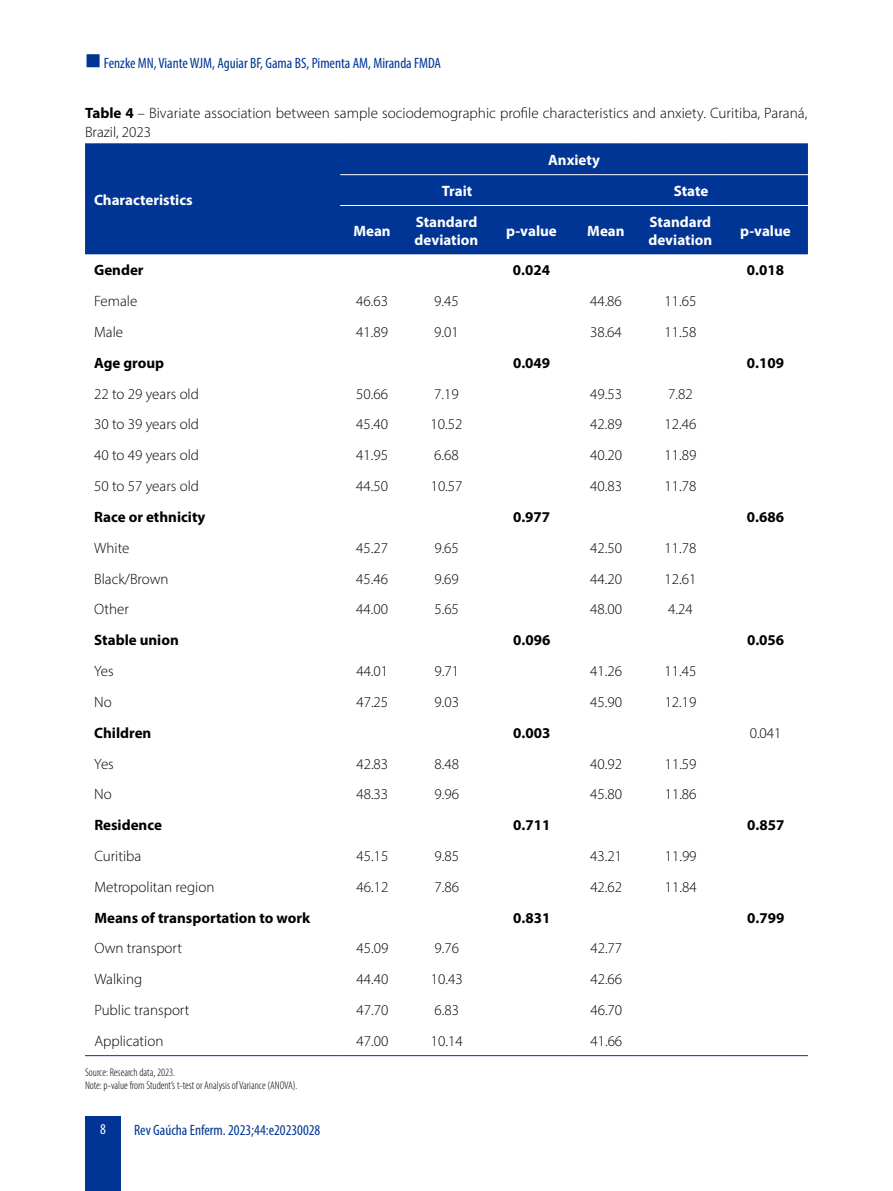
<style>
.page{position:relative;width:893px;height:1191px;background:#fff}
.page>*{position:absolute;margin:0;border:0;box-sizing:border-box;transform-origin:0 0}
.t1{font:300 15px/19.5px "Myriad Pro";color:#000}
.t2{font:700 15px "Myriad Pro";color:#000}
.t3{font:condensed 15px "Myriad Pro";color:#003595}
.t4{font:700 15px/18px "Myriad Pro";color:#fff}
.t5{font:condensed 15px "Myriad Pro";color:#fff}
.t6{font:300 condensed 11.25px/13.5px "Myriad Pro";color:#000}
.s1{font-weight:700}
</style>
<div class="page">
<div style="left:85px;top:1116px;width:36px;height:75px;background:#003595"></div>
<div style="left:85px;top:144px;width:723px;height:110px;background:#003595"></div>
<hr style="left:85px;top:143px;width:255px;height:1px;background:#003595">
<hr style="left:340px;top:143px;width:64px;height:1px;background:#003595">
<hr style="left:404px;top:143px;width:85px;height:1px;background:#003595">
<hr style="left:489px;top:143px;width:85px;height:1px;background:#003595">
<hr style="left:574px;top:143px;width:64px;height:1px;background:#003595">
<hr style="left:638px;top:143px;width:85px;height:1px;background:#003595">
<hr style="left:723px;top:143px;width:85px;height:1px;background:#003595">
<hr style="left:85px;top:1055px;width:255px;height:1px;background:#003595">
<hr style="left:340px;top:1055px;width:64px;height:1px;background:#003595">
<hr style="left:404px;top:1055px;width:85px;height:1px;background:#003595">
<hr style="left:489px;top:1055px;width:85px;height:1px;background:#003595">
<hr style="left:574px;top:1055px;width:64px;height:1px;background:#003595">
<hr style="left:638px;top:1055px;width:85px;height:1px;background:#003595">
<hr style="left:723px;top:1055px;width:85px;height:1px;background:#003595">
<hr style="left:340px;top:174px;width:64px;height:1px;background:#fff">
<hr style="left:404px;top:174px;width:85px;height:1px;background:#fff">
<hr style="left:489px;top:174px;width:85px;height:1px;background:#fff">
<hr style="left:574px;top:174px;width:64px;height:1px;background:#fff">
<hr style="left:638px;top:174px;width:85px;height:1px;background:#fff">
<hr style="left:723px;top:174px;width:85px;height:1px;background:#fff">
<hr style="left:340px;top:205px;width:64px;height:1px;background:#fff">
<hr style="left:404px;top:205px;width:85px;height:1px;background:#fff">
<hr style="left:489px;top:205px;width:85px;height:1px;background:#fff">
<hr style="left:574px;top:205px;width:64px;height:1px;background:#fff">
<hr style="left:638px;top:205px;width:85px;height:1px;background:#fff">
<hr style="left:723px;top:205px;width:85px;height:1px;background:#fff">
<p class="t3" style="left:104px;top:54px;width:339px">Fenzke MN, Viante WJM, Aguiar BF, Gama BS, Pimenta AM, Miranda FMDA</p>
<p class="t1" style="left:85px;top:103px;width:724px"><span class="s1">Table 4</span> – Bivariate association between sample sociodemographic profile characteristics and anxiety. Curitiba, Paraná,<br>Brazil, 2023</p>
<p class="t4" style="left:94px;top:190px;width:100px">Characteristics</p>
<p class="t4" style="left:548px;top:150px;width:53px">Anxiety</p>
<p class="t4" style="left:442px;top:181px;width:32px">Trait</p>
<p class="t4" style="left:674px;top:181px;width:36px">State</p>
<p class="t4" style="left:353px;top:221px;width:39px">Mean</p>
<p class="t4" style="left:415px;top:212px;width:65px">Standard deviation</p>
<p class="t4" style="left:506px;top:221px;width:52px">p-value</p>
<p class="t4" style="left:587px;top:221px;width:39px">Mean</p>
<p class="t4" style="left:648px;top:212px;width:65px">Standard deviation</p>
<p class="t4" style="left:740px;top:221px;width:52px">p-value</p>
<p class="t2" style="left:94px;top:260px;width:51px">Gender</p>
<p class="t2" style="left:513px;top:260px;width:39px">0.024</p>
<p class="t2" style="left:747px;top:260px;width:39px">0.018</p>
<p class="t1" style="left:94px;top:291px;width:45px">Female</p>
<p class="t1" style="left:356px;top:291px;width:33px">46.63</p>
<p class="t1" style="left:434px;top:291px;width:26px">9.45</p>
<p class="t1" style="left:590px;top:291px;width:33px">44.86</p>
<p class="t1" style="left:664px;top:291px;width:33px">11.65</p>
<p class="t1" style="left:94px;top:322px;width:31px">Male</p>
<p class="t1" style="left:356px;top:322px;width:33px">41.89</p>
<p class="t1" style="left:434px;top:322px;width:26px">9.01</p>
<p class="t1" style="left:590px;top:322px;width:33px">38.64</p>
<p class="t1" style="left:664px;top:322px;width:33px">11.58</p>
<p class="t2" style="left:94px;top:353px;width:72px">Age group</p>
<p class="t2" style="left:513px;top:353px;width:39px">0.049</p>
<p class="t2" style="left:747px;top:353px;width:39px">0.109</p>
<p class="t1" style="left:94px;top:384px;width:106px">22 to 29 years old</p>
<p class="t1" style="left:356px;top:384px;width:33px">50.66</p>
<p class="t1" style="left:434px;top:384px;width:26px">7.19</p>
<p class="t1" style="left:590px;top:384px;width:33px">49.53</p>
<p class="t1" style="left:668px;top:384px;width:26px">7.82</p>
<p class="t1" style="left:94px;top:414px;width:106px">30 to 39 years old</p>
<p class="t1" style="left:356px;top:414px;width:33px">45.40</p>
<p class="t1" style="left:431px;top:414px;width:33px">10.52</p>
<p class="t1" style="left:590px;top:414px;width:33px">42.89</p>
<p class="t1" style="left:664px;top:414px;width:33px">12.46</p>
<p class="t1" style="left:94px;top:445px;width:106px">40 to 49 years old</p>
<p class="t1" style="left:356px;top:445px;width:33px">41.95</p>
<p class="t1" style="left:434px;top:445px;width:26px">6.68</p>
<p class="t1" style="left:590px;top:445px;width:33px">40.20</p>
<p class="t1" style="left:664px;top:445px;width:33px">11.89</p>
<p class="t1" style="left:94px;top:476px;width:106px">50 to 57 years old</p>
<p class="t1" style="left:356px;top:476px;width:33px">44.50</p>
<p class="t1" style="left:431px;top:476px;width:33px">10.57</p>
<p class="t1" style="left:590px;top:476px;width:33px">40.83</p>
<p class="t1" style="left:665px;top:476px;width:33px">11.78</p>
<p class="t2" style="left:94px;top:507px;width:113px">Race or ethnicity</p>
<p class="t2" style="left:513px;top:507px;width:39px">0.977</p>
<p class="t2" style="left:747px;top:507px;width:39px">0.686</p>
<p class="t1" style="left:94px;top:538px;width:37px">White</p>
<p class="t1" style="left:356px;top:538px;width:33px">45.27</p>
<p class="t1" style="left:434px;top:538px;width:26px">9.65</p>
<p class="t1" style="left:590px;top:538px;width:33px">42.50</p>
<p class="t1" style="left:665px;top:538px;width:33px">11.78</p>
<p class="t1" style="left:94px;top:568px;width:76px">Black/Brown</p>
<p class="t1" style="left:356px;top:568px;width:33px">45.46</p>
<p class="t1" style="left:434px;top:568px;width:26px">9.69</p>
<p class="t1" style="left:590px;top:568px;width:33px">44.20</p>
<p class="t1" style="left:665px;top:568px;width:33px">12.61</p>
<p class="t1" style="left:94px;top:599px;width:36px">Other</p>
<p class="t1" style="left:356px;top:599px;width:33px">44.00</p>
<p class="t1" style="left:434px;top:599px;width:26px">5.65</p>
<p class="t1" style="left:590px;top:599px;width:33px">48.00</p>
<p class="t1" style="left:668px;top:599px;width:26px">4.24</p>
<p class="t2" style="left:94px;top:630px;width:86px">Stable union</p>
<p class="t2" style="left:513px;top:630px;width:39px">0.096</p>
<p class="t2" style="left:747px;top:630px;width:39px">0.056</p>
<p class="t1" style="left:94px;top:661px;width:21px">Yes</p>
<p class="t1" style="left:356px;top:661px;width:33px">44.01</p>
<p class="t1" style="left:434px;top:661px;width:26px">9.71</p>
<p class="t1" style="left:590px;top:661px;width:33px">41.26</p>
<p class="t1" style="left:665px;top:661px;width:33px">11.45</p>
<p class="t1" style="left:94px;top:692px;width:19px">No</p>
<p class="t1" style="left:356px;top:692px;width:33px">47.25</p>
<p class="t1" style="left:434px;top:692px;width:26px">9.03</p>
<p class="t1" style="left:590px;top:692px;width:33px">45.90</p>
<p class="t1" style="left:665px;top:692px;width:33px">12.19</p>
<p class="t2" style="left:94px;top:723px;width:59px">Children</p>
<p class="t2" style="left:513px;top:723px;width:39px">0.003</p>
<p class="t1" style="left:750px;top:723px;width:33px">0.041</p>
<p class="t1" style="left:94px;top:753px;width:21px">Yes</p>
<p class="t1" style="left:356px;top:753px;width:33px">42.83</p>
<p class="t1" style="left:434px;top:753px;width:26px">8.48</p>
<p class="t1" style="left:590px;top:753px;width:33px">40.92</p>
<p class="t1" style="left:665px;top:753px;width:33px">11.59</p>
<p class="t1" style="left:94px;top:784px;width:19px">No</p>
<p class="t1" style="left:356px;top:784px;width:33px">48.33</p>
<p class="t1" style="left:434px;top:784px;width:26px">9.96</p>
<p class="t1" style="left:590px;top:784px;width:33px">45.80</p>
<p class="t1" style="left:665px;top:784px;width:33px">11.86</p>
<p class="t2" style="left:94px;top:815px;width:69px">Residence</p>
<p class="t2" style="left:513px;top:815px;width:39px">0.711</p>
<p class="t2" style="left:747px;top:815px;width:39px">0.857</p>
<p class="t1" style="left:94px;top:846px;width:48px">Curitiba</p>
<p class="t1" style="left:356px;top:846px;width:33px">45.15</p>
<p class="t1" style="left:434px;top:846px;width:26px">9.85</p>
<p class="t1" style="left:590px;top:846px;width:33px">43.21</p>
<p class="t1" style="left:665px;top:846px;width:33px">11.99</p>
<p class="t1" style="left:94px;top:877px;width:122px">Metropolitan region</p>
<p class="t1" style="left:356px;top:877px;width:33px">46.12</p>
<p class="t1" style="left:434px;top:877px;width:26px">7.86</p>
<p class="t1" style="left:590px;top:877px;width:33px">42.62</p>
<p class="t1" style="left:665px;top:877px;width:33px">11.84</p>
<p class="t2" style="left:94px;top:907px;width:217px">Means of transportation to work</p>
<p class="t2" style="left:513px;top:907px;width:39px">0.831</p>
<p class="t2" style="left:747px;top:907px;width:39px">0.799</p>
<p class="t1" style="left:94px;top:938px;width:89px">Own transport</p>
<p class="t1" style="left:356px;top:938px;width:33px">45.09</p>
<p class="t1" style="left:435px;top:938px;width:26px">9.76</p>
<p class="t1" style="left:590px;top:938px;width:33px">42.77</p>
<p class="t1" style="left:94px;top:969px;width:49px">Walking</p>
<p class="t1" style="left:356px;top:969px;width:33px">44.40</p>
<p class="t1" style="left:431px;top:969px;width:33px">10.43</p>
<p class="t1" style="left:590px;top:969px;width:33px">42.66</p>
<p class="t1" style="left:94px;top:1000px;width:97px">Public transport</p>
<p class="t1" style="left:356px;top:1000px;width:33px">47.70</p>
<p class="t1" style="left:435px;top:1000px;width:26px">6.83</p>
<p class="t1" style="left:590px;top:1000px;width:33px">46.70</p>
<p class="t1" style="left:94px;top:1031px;width:70px">Application</p>
<p class="t1" style="left:356px;top:1031px;width:33px">47.00</p>
<p class="t1" style="left:431px;top:1031px;width:33px">10.14</p>
<p class="t1" style="left:590px;top:1031px;width:33px">41.66</p>
<p class="t6" style="left:85px;top:1065px;width:214px">Source: Research data, 2023.<br>Note: p-value from Student’s t-test or Analysis of Variance (ANOVA).</p>
<p class="t5" style="left:100px;top:1120px;width:7px">8</p>
<p class="t3" style="left:134px;top:1121px;width:188px">Rev Gaúcha Enferm. 2023;44:e20230028</p>
</div>
